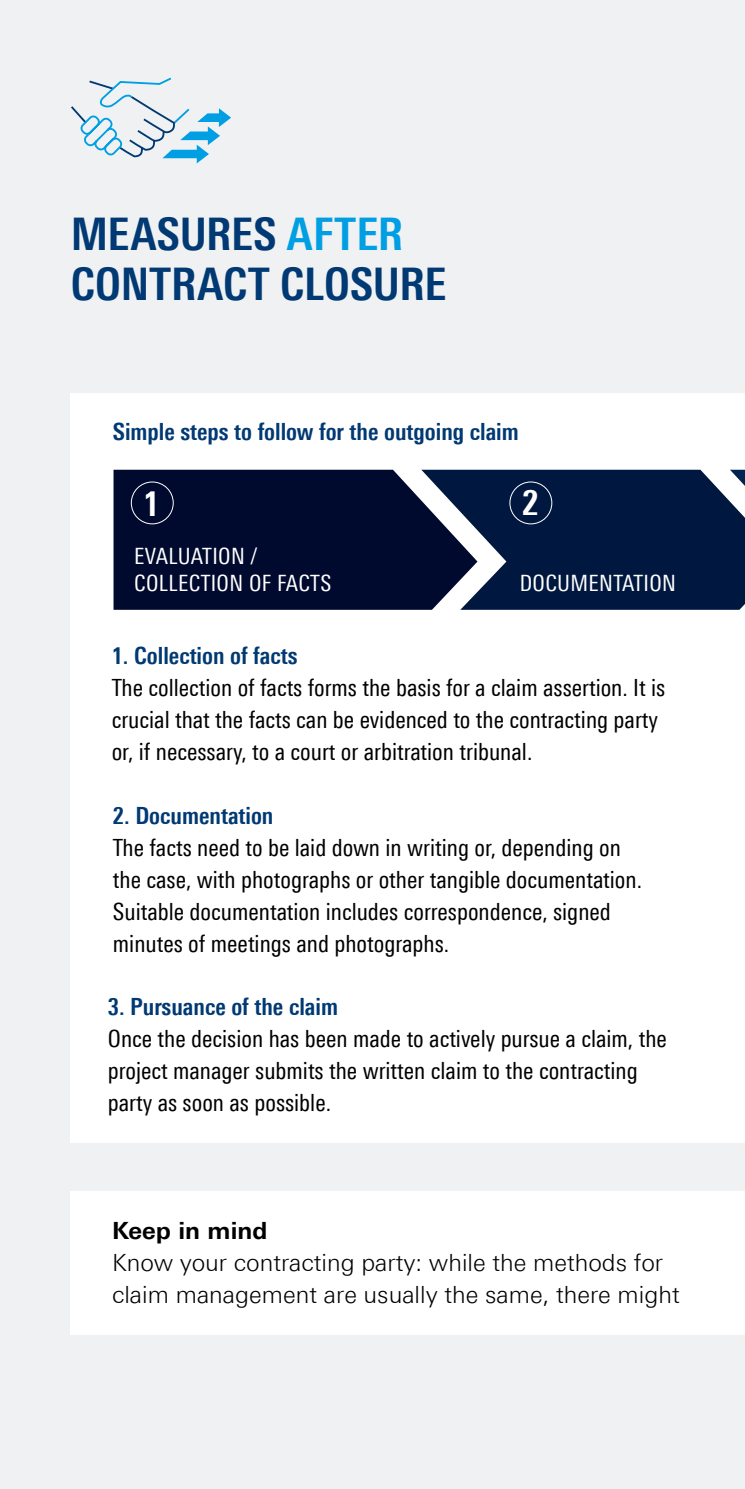
<style>
.page{position:relative;width:745px;height:1489px;background:#fff}
.page>*{position:absolute;margin:0;border:0;box-sizing:border-box;transform-origin:0 0}
.t1{font:700 condensed 45px/50px "Linotype Universfor RS";color:#003973}
.t2{font:700 condensed 35px "Linotype Universfor RS";color:#fff}
.t3{font:condensed 23.75px/32px "Linotype Universfor RS";color:#000}
.t4{font:700 condensed 23.75px "Linotype Universfor RS";color:#003973}
.t5{font:300 23.75px/32px "Linotype Universfor RS";color:#000}
.t6{font:700 23.75px "Linotype Universfor RS";color:#000}
.t7{font:condensed 22.5px/27.5px "Linotype Universfor RS";letter-spacing:.015em;color:#fff}
.s1{color:#009ee3}
</style>
<div class="page">
<div style="left:0;top:0;width:744px;height:1488px;background:#eff1f2"></div>
<div style="left:71px;top:393px;width:673px;height:749px;background:#fff"></div>
<div style="left:113px;top:469px;width:308px;height:140px;background:#00092e"></div>
<div style="left:131px;top:481px;width:42px;height:43px;border:1px solid #fff;border-radius:50%"></div>
<svg style="left:71px;top:78px;width:160px;height:85px"></svg>
<div style="left:71px;top:1190px;width:673px;height:144px;background:#fff"></div>
<svg style="left:421px;top:469px;width:323px;height:140px;background:#1a2e51"></svg>
<div style="left:509px;top:481px;width:43px;height:43px;border:1px solid #fff;border-radius:50%"></div>
<svg style="left:729px;top:469px;width:15px;height:17px"></svg>
<h1 class="t1" style="left:71px;top:208px;width:376px">MEASURES <span class="s1">AFTER<br></span>CONTRACT CLOSURE</h1>
<p class="t4" style="left:113px;top:417px;width:407px">Simple steps to follow for the outgoing claim</p>
<h2 class="t2" style="left:143px;top:482px;width:18px">1</h2>
<p class="t7" style="left:134px;top:542px;width:198px">EVALUATION /<br>COLLECTION OF FACTS</p>
<h2 class="t2" style="left:522px;top:481px;width:18px">2</h2>
<p class="t7" style="left:519px;top:568px;width:158px">DOCUMENTATION</p>
<p class="t4" style="left:112px;top:641px;width:187px">1. Collection of facts</p>
<p class="t3" style="left:112px;top:671px;width:554px">The collection of facts forms the basis for a claim assertion. It is crucial that the facts can be evidenced to the contracting party or, if necessary, to a court or arbitration tribunal.</p>
<p class="t4" style="left:113px;top:801px;width:162px">2. Documentation</p>
<p class="t3" style="left:113px;top:831px;width:530px">The facts need to be laid down in writing or, depending on the case, with photographs or other tangible documentation.<br>Suitable documentation includes correspondence, signed minutes of meetings and photographs.</p>
<p class="t4" style="left:108px;top:992px;width:231px">3. Pursuance of the claim</p>
<p class="t3" style="left:108px;top:1022px;width:560px">Once the decision has been made to actively pursue a claim, the project manager submits the written claim to the contracting party as soon as possible.</p>
<p class="t6" style="left:112px;top:1215px;width:157px">Keep in mind</p>
<p class="t5" style="left:112px;top:1245px;width:568px">Know your contracting party: while the methods for claim management are usually the same, there might</p>
</div>
